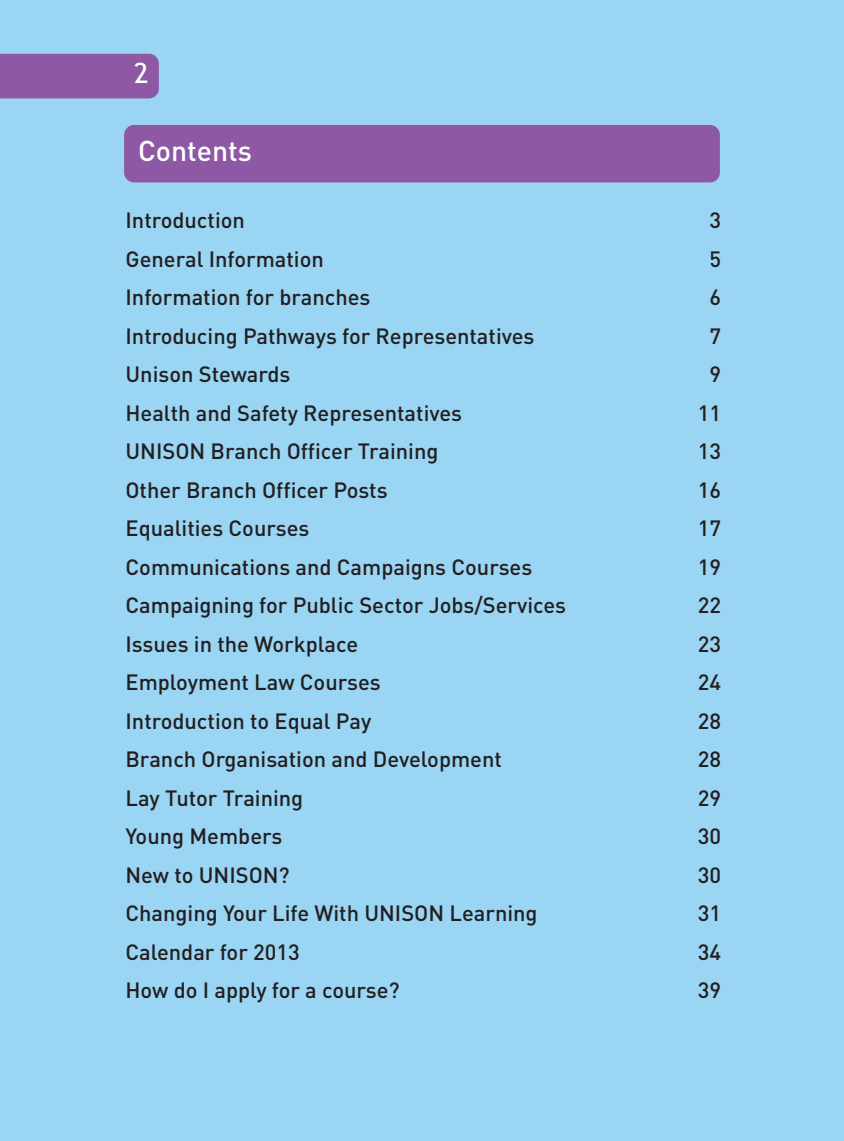
<style>
.page{position:relative;width:844px;height:1141px;background:#fff}
.page>*{position:absolute;margin:0;border:0;box-sizing:border-box;transform-origin:0 0}
.t1{font:500 28.35px "DIN";color:#fff}
.t2{font:28px "Trebuchet MS";color:#fff}
.t3{font:500 21.88px "DIN";color:#231f20}
</style>
<div class="page">
<hr style="left:843px;top:0;width:1px;height:1141px;background:#9ad5f4">
<div style="left:0;top:0;width:843px;height:1141px;background:#9ad5f4"></div>
<div style="left:124px;top:125px;width:595px;height:57px;background:#8e58a4;border-radius:10px"></div>
<div style="left:0;top:54px;width:159px;height:44px;background:#8e58a4"></div>
<p class="t2" style="left:134px;top:57px;width:16px">2</p>
<p class="t1" style="left:138px;top:135px;width:115px">Contents</p>
<p class="t3" style="left:125px;top:208px;width:121px">Introduction</p>
<p class="t3" style="left:709px;top:208px;width:13px">3</p>
<p class="t3" style="left:125px;top:246px;width:200px">General Information</p>
<p class="t3" style="left:709px;top:246px;width:13px">5</p>
<p class="t3" style="left:125px;top:285px;width:246px">Information for branches</p>
<p class="t3" style="left:709px;top:285px;width:13px">6</p>
<p class="t3" style="left:125px;top:323px;width:410px">Introducing Pathways for Representatives</p>
<p class="t3" style="left:709px;top:323px;width:13px">7</p>
<p class="t3" style="left:125px;top:362px;width:166px">Unison Stewards</p>
<p class="t3" style="left:709px;top:362px;width:13px">9</p>
<p class="t3" style="left:125px;top:400px;width:338px">Health and Safety Representatives</p>
<p class="t3" style="left:697px;top:400px;width:25px">11</p>
<p class="t3" style="left:125px;top:439px;width:314px">UNISON Branch Officer Training</p>
<p class="t3" style="left:697px;top:439px;width:25px">13</p>
<p class="t3" style="left:125px;top:477px;width:263px">Other Branch Officer Posts</p>
<p class="t3" style="left:697px;top:477px;width:25px">16</p>
<p class="t3" style="left:125px;top:516px;width:185px">Equalities Courses</p>
<p class="t3" style="left:697px;top:516px;width:25px">17</p>
<p class="t3" style="left:125px;top:554px;width:408px">Communications and Campaigns Courses</p>
<p class="t3" style="left:697px;top:554px;width:25px">19</p>
<p class="t3" style="left:125px;top:593px;width:442px">Campaigning for Public Sector Jobs/Services</p>
<p class="t3" style="left:697px;top:593px;width:25px">22</p>
<p class="t3" style="left:125px;top:631px;width:234px">Issues in the Workplace</p>
<p class="t3" style="left:697px;top:631px;width:25px">23</p>
<p class="t3" style="left:125px;top:670px;width:257px">Employment Law Courses</p>
<p class="t3" style="left:697px;top:670px;width:25px">24</p>
<p class="t3" style="left:125px;top:708px;width:247px">Introduction to Equal Pay</p>
<p class="t3" style="left:697px;top:708px;width:25px">28</p>
<p class="t3" style="left:125px;top:747px;width:378px">Branch Organisation and Development</p>
<p class="t3" style="left:697px;top:747px;width:25px">28</p>
<p class="t3" style="left:125px;top:785px;width:179px">Lay Tutor Training</p>
<p class="t3" style="left:697px;top:785px;width:25px">29</p>
<p class="t3" style="left:125px;top:824px;width:158px">Young Members</p>
<p class="t3" style="left:697px;top:824px;width:25px">30</p>
<p class="t3" style="left:125px;top:862px;width:166px">New to UNISON?</p>
<p class="t3" style="left:697px;top:862px;width:25px">30</p>
<p class="t3" style="left:125px;top:901px;width:413px">Changing Your Life With UNISON Learning</p>
<p class="t3" style="left:697px;top:901px;width:25px">31</p>
<p class="t3" style="left:125px;top:939px;width:176px">Calendar for 2013</p>
<p class="t3" style="left:697px;top:939px;width:25px">34</p>
<p class="t3" style="left:125px;top:978px;width:276px">How do I apply for a course?</p>
<p class="t3" style="left:697px;top:978px;width:25px">39</p>
</div>
